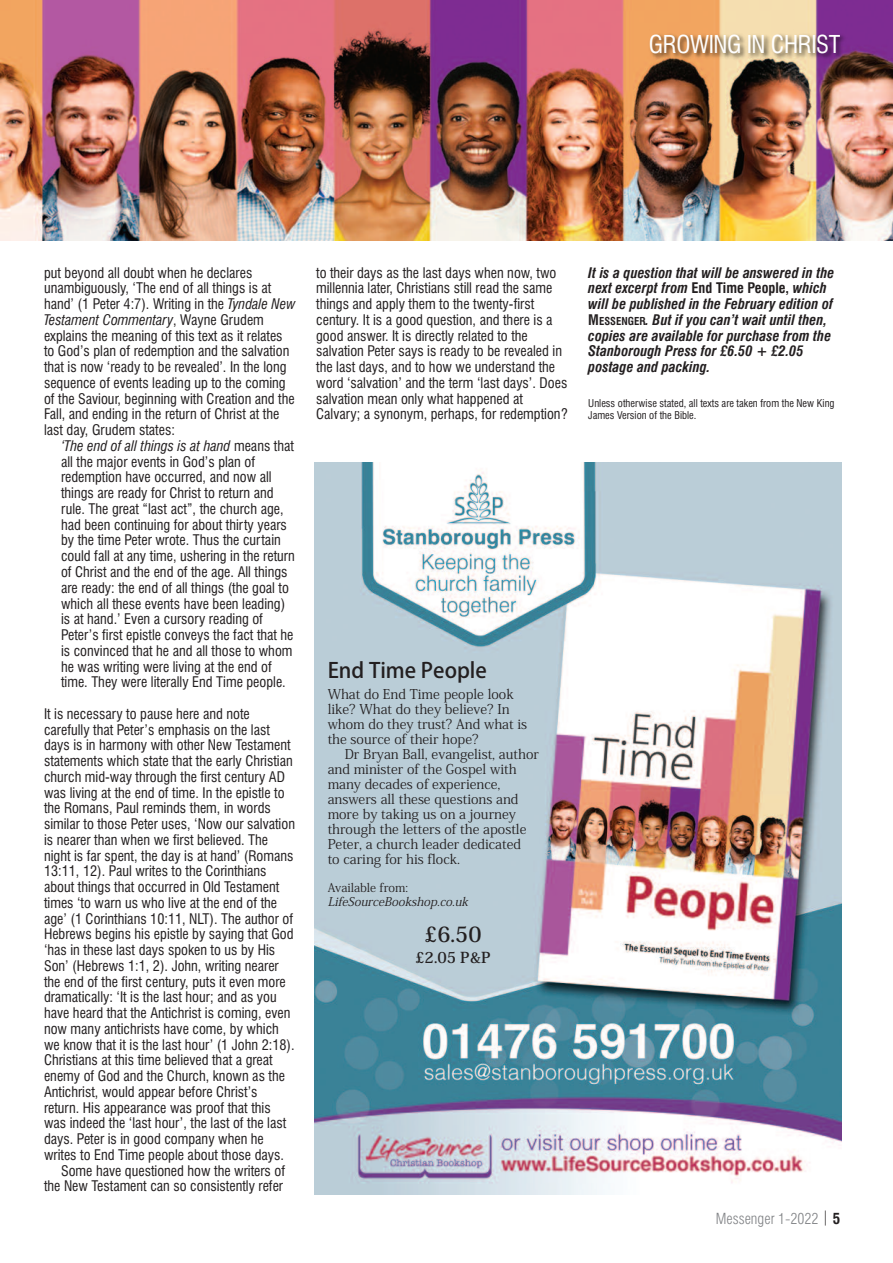
<style>
.page{position:relative;width:893px;height:1263px;background:#fff}
.page>*{position:absolute;margin:0;border:0;box-sizing:border-box;transform-origin:0 0}
.t1{font:condensed 24px "Swiss 721 BT";letter-spacing:-.015em;color:#fff}
.t2{font:500 21px "Koz Go Pr 6 N";color:#231f20}
.t3{font:700 21px "Koz Min Pr 6 N";color:#231f20}
.t4{font:300 condensed 15px "Swiss 721 BT";color:#808285}
.t5{font:700 15px "Koz Min Pr 6 N";color:#231f20}
.t6{font:condensed 14.25px/15.8px "Swiss 721 BT";color:#231f20}
.t7{font:italic 700 condensed 14.25px/15.8px "Swiss 721 BT";color:#231f20}
.t8{font:13.5px/15px "Koz Min Pr 6 N";color:#231f20}
.t9{font:italic 12px "Koz Min Pr 6 N";color:#231f20}
.t10{font:12px "Koz Min Pr 6 N";color:#231f20}
.t11{font:condensed 10.5px/12px "Swiss 721 BT";color:#231f20}
.s1{font-style:italic}
.s2{font-style:normal}
.s3{font-style:normal;font-size:10.65px}
.s4{color:#231f20}
.s5{font-weight:700;color:#231f20}
</style>
<div class="page">
<img style="left:0;top:0;width:893px;height:240px">
<img style="left:32px;top:26px;width:827px;height:61px">
<img style="left:315px;top:462px;width:527px;height:732px">
<h1 class="t1" style="left:649px;top:35px;width:193px">GROWING IN CHRIST</h1>
<p class="t6" style="left:44px;top:266px;width:253px">put beyond all doubt when he declares unambiguously, ‘The end of all things is at hand’ (1 Peter 4:7). Writing in the <span class="s1">Tyndale New Testament Commentary</span>, Wayne Grudem explains the meaning of this text as it relates to God’s plan of redemption and the salvation that is now ‘ready to be revealed’. In the long sequence of events leading up to the coming of the Saviour, beginning with Creation and the Fall, and ending in the return of Christ at the last day, Grudem states:</p>
<p class="t6" style="left:61px;top:439px;width:235px"><span class="s1">‘The end of all things is at hand</span> means that all the major events in God’s plan of redemption have occurred, and now all things are ready for Christ to return and rule. The great “last act”, the church age, had been continuing for about thirty years by the time Peter wrote. Thus the curtain could fall at any time, ushering in the return of Christ and the end of the age. All things are ready: the end of all things (the goal to which all these events have been leading) is at hand.’ Even a cursory reading of Peter’s first epistle conveys the fact that he is convinced that he and all those to whom he was writing were living at the end of time. They were literally End Time people.</p>
<p class="t6" style="left:44px;top:707px;width:207px">It is necessary to pause here and note</p>
<p class="t6" style="left:44px;top:723px;width:227px">carefully that Peter’s emphasis on the last</p>
<p class="t6" style="left:44px;top:738px;width:248px">days is in harmony with other New Testament</p>
<p class="t6" style="left:44px;top:754px;width:250px">statements which state that the early Christian</p>
<p class="t6" style="left:44px;top:770px;width:243px">church mid-way through the first century AD</p>
<p class="t6" style="left:44px;top:786px;width:242px">was living at the end of time. In the epistle to</p>
<p class="t6" style="left:44px;top:801px;width:228px">the Romans, Paul reminds them, in words</p>
<p class="t6" style="left:44px;top:817px;width:252px">similar to those Peter uses, ‘Now our salvation</p>
<p class="t6" style="left:44px;top:833px;width:226px">is nearer than when we first believed. The</p>
<p class="t6" style="left:44px;top:849px;width:251px">night is far spent, the day is at hand’ (Romans</p>
<p class="t6" style="left:44px;top:864px;width:224px">13:11, 12). Paul writes to the Corinthians</p>
<p class="t6" style="left:44px;top:880px;width:237px">about things that occurred in Old Testament</p>
<p class="t6" style="left:44px;top:896px;width:235px">times ‘to warn us who live at the end of the</p>
<p class="t6" style="left:44px;top:912px;width:251px">age’ (1 Corinthians 10:11, NLT). The author of</p>
<p class="t6" style="left:44px;top:927px;width:251px">Hebrews begins his epistle by saying that God</p>
<p class="t6" style="left:44px;top:943px;width:233px">‘has in these last days spoken to us by His</p>
<p class="t6" style="left:44px;top:959px;width:236px">Son’ (Hebrews 1:1, 2). John, writing nearer</p>
<p class="t6" style="left:44px;top:975px;width:243px">the end of the first century, puts it even more</p>
<p class="t6" style="left:44px;top:990px;width:234px">dramatically: ‘It is the last hour; and as you</p>
<p class="t6" style="left:44px;top:1006px;width:248px">have heard that the Antichrist is coming, even</p>
<p class="t6" style="left:44px;top:1022px;width:236px">now many antichrists have come, by which</p>
<p class="t6" style="left:44px;top:1038px;width:252px">we know that it is the last hour’ (1 John 2:18).</p>
<p class="t6" style="left:44px;top:1053px;width:230px">Christians at this time believed that a great</p>
<p class="t6" style="left:44px;top:1069px;width:242px">enemy of God and the Church, known as the</p>
<p class="t6" style="left:44px;top:1085px;width:215px">Antichrist, would appear before Christ’s</p>
<p class="t6" style="left:44px;top:1101px;width:228px">return. His appearance was proof that this</p>
<p class="t6" style="left:44px;top:1116px;width:244px">was indeed the ‘last hour’, the last of the last</p>
<p class="t6" style="left:44px;top:1132px;width:221px">days. Peter is in good company when he</p>
<p class="t6" style="left:44px;top:1148px;width:242px">writes to End Time people about those days.</p>
<p class="t6" style="left:61px;top:1164px;width:226px">Some have questioned how the writers of</p>
<p class="t6" style="left:44px;top:1179px;width:241px">the New Testament can so consistently refer</p>
<p class="t6" style="left:316px;top:266px;width:253px">to their days as the last days when now, two millennia later, Christians still read the same things and apply them to the twenty-first century. It is a good question, and there is a good answer. It is directly related to the salvation Peter says is ready to be revealed in the last days, and to how we understand the word ‘salvation’ and the term ‘last days’. Does salvation mean only what happened at Calvary; a synonym, perhaps, for redemption?</p>
<h2 class="t2" style="left:328px;top:658px;width:161px">End Time People</h2>
<p class="t8" style="left:328px;top:686px;width:201px">What do End Time people look like? What do they believe? In whom do they trust? And what is the source of their hope?</p>
<p class="t8" style="left:328px;top:746px;width:213px;text-indent:17px">Dr Bryan Ball, evangelist, author and minister of the Gospel with many decades of experience, answers all these questions and more by taking us on a journey through the letters of the apostle<br>Peter, a church leader dedicated<br>to caring for his flock.</p>
<p class="t10" style="left:328px;top:881px;width:82px">Available from:</p>
<p class="t9" style="left:328px;top:894px;width:146px">LifeSourceBookshop.co.uk</p>
<h2 class="t3" style="left:424px;top:922px;width:59px">£6.50</h2>
<p class="t5" style="left:415px;top:948px;width:77px">£2.05 P&amp;P</p>
<p class="t7" style="left:588px;top:266px;width:248px">It is a question that will be answered in the next excerpt from <span class="s2">End Time People,</span> which will be published in the February edition of <span class="s2">M</span><span class="s3">ESSENGER</span>. But if you can’t wait until then, copies are available for purchase from the Stanborough Press for £6.50 + £2.05 postage and packing.</p>
<p class="t11" style="left:588px;top:398px;width:248px">Unless otherwise stated, all texts are taken from the New King<br>James Version of the Bible.</p>
<p class="t4" style="left:716px;top:1213px;width:126px">Messenger 1-2022 <span class="s4">|</span> <span class="s5">5</span></p>
</div>
